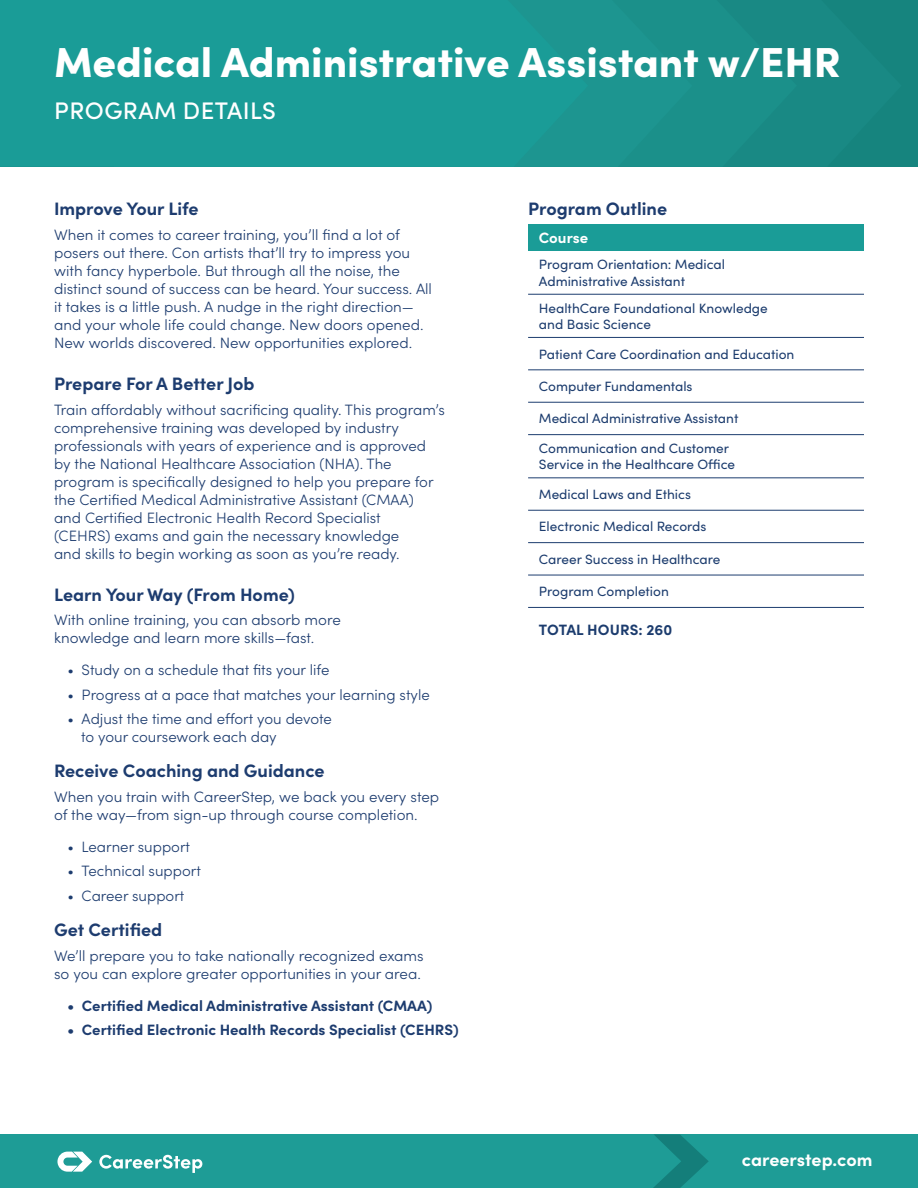
<style>
.page{position:relative;width:918px;height:1188px;background:#fff}
.page>*{position:absolute;margin:0;border:0;box-sizing:border-box;transform-origin:0 0}
.t1{font:900 42px "Sofia Pro";color:#fff}
.t2{font:500 24px "Sofia Pro";letter-spacing:.02em;color:#fff}
.t3{font:700 18px "Sofia Pro";color:#1d3c6f}
.t4{font:700 18px "Sofia Pro";letter-spacing:-.005em;color:#fff}
.t5{font:300 15px/18px "Sofia Pro";color:#1d3c6f}
.t6{font:700 15px "Sofia Pro";color:#1d3c6f}
.t7{font:700 15px "Sofia Pro";letter-spacing:.005em;color:#1c3c6e}
.t8{font:700 15px "Sofia Pro";color:#fff}
.t9{font:13.5px/16.2px "Sofia Pro";color:#1c3c6e}
</style>
<div class="page">
<div style="left:797px;top:0;width:105px;height:167px;background:#198984"></div>
<div style="left:692px;top:0;width:105px;height:167px;background:#1b908a"></div>
<div style="left:588px;top:0;width:104px;height:167px;background:#1d9590"></div>
<div style="left:0;top:0;width:588px;height:167px;background:#1a9c97"></div>
<div style="left:528px;top:224px;width:336px;height:27px;background:#1a9c97"></div>
<hr style="left:528px;top:294px;width:336px;height:1px;background:#1c3c6e">
<hr style="left:528px;top:337px;width:336px;height:1px;background:#1c3c6e">
<hr style="left:528px;top:369px;width:336px;height:1px;background:#1c3c6e">
<hr style="left:528px;top:402px;width:336px;height:1px;background:#1c3c6e">
<hr style="left:528px;top:434px;width:336px;height:1px;background:#1c3c6e">
<hr style="left:528px;top:477px;width:336px;height:1px;background:#1c3c6e">
<hr style="left:528px;top:510px;width:336px;height:1px;background:#1c3c6e">
<hr style="left:528px;top:542px;width:336px;height:1px;background:#1c3c6e">
<hr style="left:528px;top:575px;width:336px;height:1px;background:#1c3c6e">
<hr style="left:528px;top:607px;width:336px;height:1px;background:#1c3c6e">
<div style="left:0;top:1134px;width:918px;height:54px;background:#1e9c96"></div>
<svg style="left:653px;top:1134px;width:56px;height:54px"></svg>
<svg style="left:57px;top:1152px;width:35px;height:20px"></svg>
<svg style="left:99px;top:1155px;width:103px;height:18px"></svg>
<h1 class="t1" style="left:54px;top:30px;width:788px">Medical Administrative Assistant w/EHR</h1>
<h2 class="t2" style="left:54px;top:93px;width:223px">PROGRAM DETAILS</h2>
<p class="t3" style="left:54px;top:195px;width:146px">Improve Your Life</p>
<p class="t5" style="left:54px;top:225px;width:379px">When it comes to career training, you’ll find a lot of posers out there. Con artists that’ll try to impress you with fancy hyperbole. But through all the noise, the distinct sound of success can be heard. Your success. All it takes is a little push. A nudge in the right direction— and your whole life could change. New doors opened.<br>New worlds discovered. New opportunities explored.</p>
<p class="t3" style="left:54px;top:370px;width:202px">Prepare For A Better Job</p>
<p class="t5" style="left:54px;top:400px;width:392px">Train affordably without sacrificing quality. This program’s comprehensive training was developed by industry professionals with years of experience and is approved by the National Healthcare Association (NHA). The program is specifically designed to help you prepare for the Certified Medical Administrative Assistant (CMAA)<br>and Certified Electronic Health Record Specialist<br>(CEHRS) exams and gain the necessary knowledge<br>and skills to begin working as soon as you’re ready.</p>
<p class="t3" style="left:54px;top:580px;width:242px">Learn Your Way (From Home)</p>
<p class="t5" style="left:54px;top:610px;width:288px">With online training, you can absorb more knowledge and learn more skills—fast.</p>
<p class="t5" style="left:68px;top:660px;width:263px">• Study on a schedule that fits your life</p>
<p class="t5" style="left:68px;top:684px;width:364px">• Progress at a pace that matches your learning style</p>
<p class="t5" style="left:81px;top:709px;width:252px;text-indent:-14px">• Adjust the time and effort you devote to your coursework each day</p>
<p class="t3" style="left:54px;top:757px;width:272px">Receive Coaching and Guidance</p>
<p class="t5" style="left:54px;top:787px;width:387px">When you train with CareerStep, we back you every step of the way—from sign-up through course completion.</p>
<p class="t5" style="left:68px;top:837px;width:124px">• Learner support</p>
<p class="t5" style="left:68px;top:861px;width:135px">• Technical support</p>
<p class="t5" style="left:68px;top:886px;width:118px">• Career support</p>
<p class="t3" style="left:54px;top:916px;width:110px">Get Certified</p>
<p class="t5" style="left:54px;top:946px;width:371px">We’ll prepare you to take nationally recognized exams so you can explore greater opportunities in your area.</p>
<p class="t6" style="left:68px;top:994px;width:366px">• Certified Medical Administrative Assistant (CMAA)</p>
<p class="t6" style="left:68px;top:1018px;width:393px">• Certified Electronic Health Records Specialist (CEHRS)</p>
<p class="t3" style="left:528px;top:195px;width:141px">Program Outline</p>
<p class="t8" style="left:539px;top:226px;width:51px">Course</p>
<p class="t9" style="left:539px;top:256px;width:188px">Program Orientation: Medical<br>Administrative Assistant</p>
<p class="t9" style="left:539px;top:299px;width:230px">HealthCare Foundational Knowledge and Basic Science</p>
<p class="t9" style="left:539px;top:345px;width:257px">Patient Care Coordination and Education</p>
<p class="t9" style="left:539px;top:377px;width:155px">Computer Fundamentals</p>
<p class="t9" style="left:539px;top:403px;width:201px;line-height:29.7px">Medical Administrative Assistant<br>Communication and Customer</p>
<p class="t9" style="left:539px;top:456px;width:198px">Service in the Healthcare Office</p>
<p class="t9" style="left:539px;top:485px;width:154px">Medical Laws and Ethics</p>
<p class="t9" style="left:539px;top:518px;width:169px">Electronic Medical Records</p>
<p class="t9" style="left:539px;top:550px;width:183px">Career Success in Healthcare</p>
<p class="t9" style="left:539px;top:583px;width:131px">Program Completion</p>
<p class="t7" style="left:539px;top:618px;width:135px">TOTAL HOURS: 260</p>
<p class="t4" style="left:742px;top:1145px;width:132px">careerstep.com</p>
</div>
